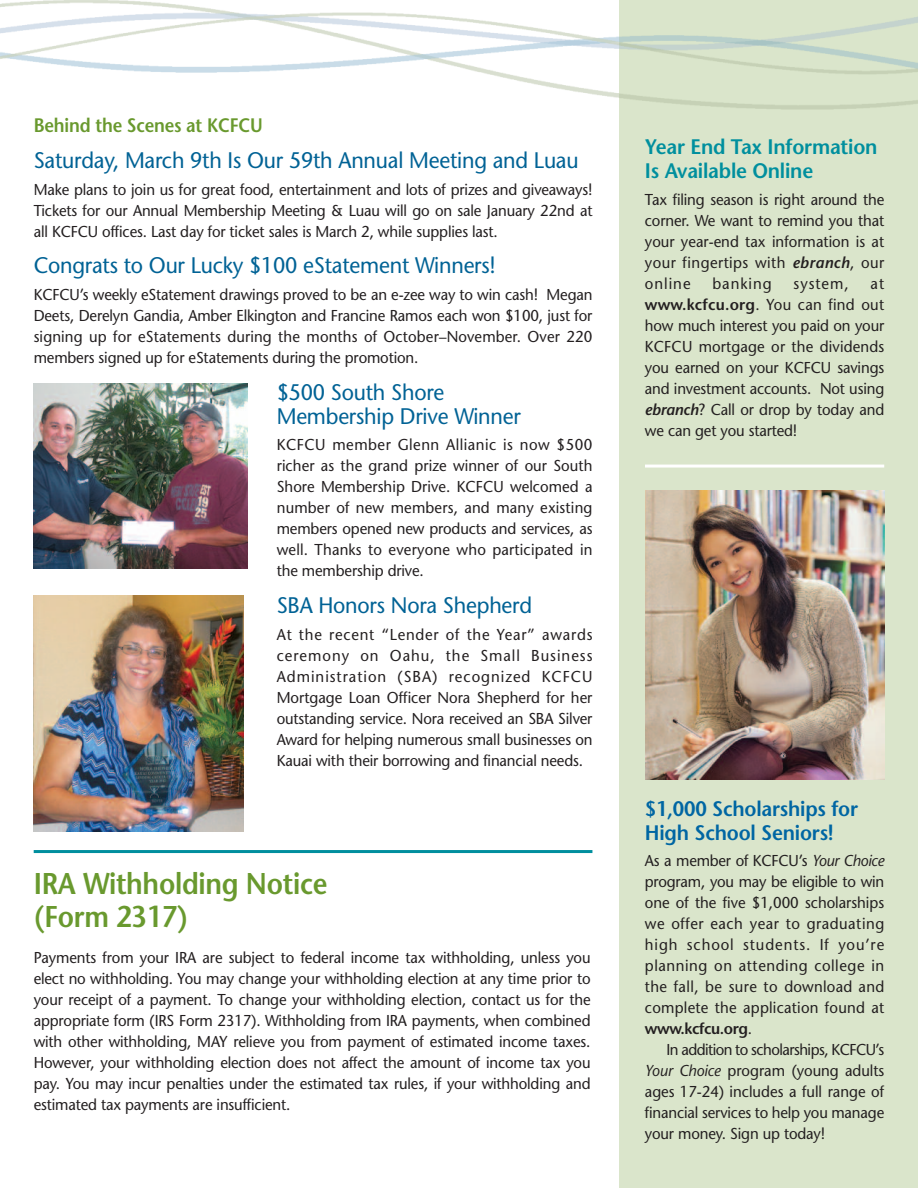
<style>
.page{position:relative;width:918px;height:1188px;background:#fff}
.page>*{position:absolute;margin:0;border:0;box-sizing:border-box;transform-origin:0 0}
.t1{font:600 30px/33px "Stone Sans";letter-spacing:-.01em;color:#69992e;scale:.9 1}
.t2{font:22.5px/24px "Stone Sans";letter-spacing:-.01em;color:#006295;scale:.95 1}
.t3{font:600 21px/24px "Stone Sans";letter-spacing:-.01em;color:#0066a3;scale:.95 1}
.t4{font:600 21px/24px "Stone Sans";letter-spacing:-.01em;color:#008f9e;scale:.95 1}
.t5{font:600 19.5px "Stone Sans";letter-spacing:-.01em;color:#69992e;scale:.9 1}
.t6{font:15.75px/21px "Stone Sans";letter-spacing:-.01em;color:#231f20;text-align:justify;scale:.95 1}
.t7{font:15.75px "Stone Sans";letter-spacing:.065em;color:#231f20;scale:.95 1}
.s1{font-weight:600;font-style:italic}
.s2{font-weight:600}
.s3{font-style:italic}
</style>
<div class="page">
<div style="left:620px;top:0;width:298px;height:1188px;background:#dae5cb"></div>
<img style="left:0;top:0;width:918px;height:140px">
<hr style="left:34px;top:850px;width:558px;height:3px;background:#008f9e">
<img style="left:34px;top:596px;width:209px;height:235px">
<hr style="left:645px;top:465px;width:239px;height:3px;background:#fff">
<img style="left:645px;top:490px;width:239px;height:289px">
<img style="left:34px;top:383px;width:214px;height:185px">
<p class="t5" style="left:34px;top:118px;width:256px">Behind the Scenes at KCFCU</p>
<h2 class="t2" style="left:34px;top:151px;width:575px">Saturday, March 9th Is Our 59th Annual Meeting and Luau</h2>
<p class="t6" style="left:34px;top:180px;width:590px">Make plans to join us for great food, entertainment and lots of prizes and giveaways!<br>Tickets for our Annual Membership Meeting &amp; Luau will go on sale January 22nd at all KCFCU offices. Last day for ticket sales is March 2, while supplies last.</p>
<h2 class="t2" style="left:34px;top:256px;width:488px">Congrats to Our Lucky $100 eStatement Winners!</h2>
<p class="t6" style="left:34px;top:286px;width:590px">KCFCU’s weekly eStatement drawings proved to be an e-zee way to win cash! Megan Deets, Derelyn Gandia, Amber Elkington and Francine Ramos each won $100, just for signing up for eStatements during the months of October–November. Over 220 members signed up for eStatements during the promotion.</p>
<h2 class="t2" style="left:277px;top:382px;width:259px">$500 South Shore<br>Membership Drive Winner</h2>
<p class="t6" style="left:277px;top:436px;width:334px">KCFCU member Glenn Allianic is now $500 richer as the grand prize winner of our South Shore Membership Drive. KCFCU welcomed a number of new members, and many existing members opened new products and services, as well. Thanks to everyone who participated in the membership drive.</p>
<h2 class="t2" style="left:277px;top:596px;width:270px">SBA Honors Nora Shepherd</h2>
<p class="t6" style="left:277px;top:625px;width:334px">At the recent “Lender of the Year” awards ceremony on Oahu, the Small Business Administration (SBA) recognized KCFCU Mortgage Loan Officer Nora Shepherd for her outstanding service. Nora received an SBA Silver Award for helping numerous small businesses on Kauai with their borrowing and financial needs.</p>
<h1 class="t1" style="left:34px;top:870px;width:328px">IRA Withholding Notice (Form 2317)</h1>
<p class="t6" style="left:34px;top:949px;width:588px">Payments from your IRA are subject to federal income tax withholding, unless you elect no withholding. You may change your withholding election at any time prior to your receipt of a payment. To change your withholding election, contact us for the appropriate form (IRS Form 2317). Withholding from IRA payments, when combined with other withholding, MAY relieve you from payment of estimated income taxes.<br>However, your withholding election does not affect the amount of income tax you pay. You may incur penalties under the estimated tax rules, if your withholding and estimated tax payments are insufficient.</p>
<h3 class="t4" style="left:645px;top:137px;width:246px">Year End Tax Information<br>Is Available Online</h3>
<p class="t6" style="left:645px;top:190px;width:253px">Tax filing season is right around the corner. We want to remind you that your year-end tax information is at your fingertips with <span class="s1">ebranch</span>, our online</p>
<p class="t7" style="left:712px;top:277px;width:64px">banking</p>
<p class="t6" style="left:794px;top:274px;width:60px">system,</p>
<p class="t6" style="left:645px;top:274px;width:253px;text-indent:226px">at <span class="s2">www.kcfcu.org</span>. You can find out how much interest you paid on your KCFCU mortgage or the dividends you earned on your KCFCU savings and investment accounts. Not using <span class="s1">ebranch</span>? Call or drop by today and we can get you started!</p>
<h3 class="t3" style="left:645px;top:799px;width:226px">$1,000 Scholarships for<br>High School Seniors!</h3>
<p class="t6" style="left:645px;top:852px;width:253px">As a member of KCFCU’s <span class="s3">Your Choice </span>program, you may be eligible to win one of the five $1,000 scholarships we offer each year to graduating high school students. If you’re planning on attending college in the fall, be sure to download and complete the application found at <span class="s2">www.kcfcu.org</span>.</p>
<p class="t6" style="left:645px;top:1041px;width:253px;text-indent:22px">In addition to scholarships, KCFCU’s <span class="s3">Your Choice</span> program (young adults ages 17-24) includes a full range of financial services to help you manage your money. Sign up today!</p>
</div>
